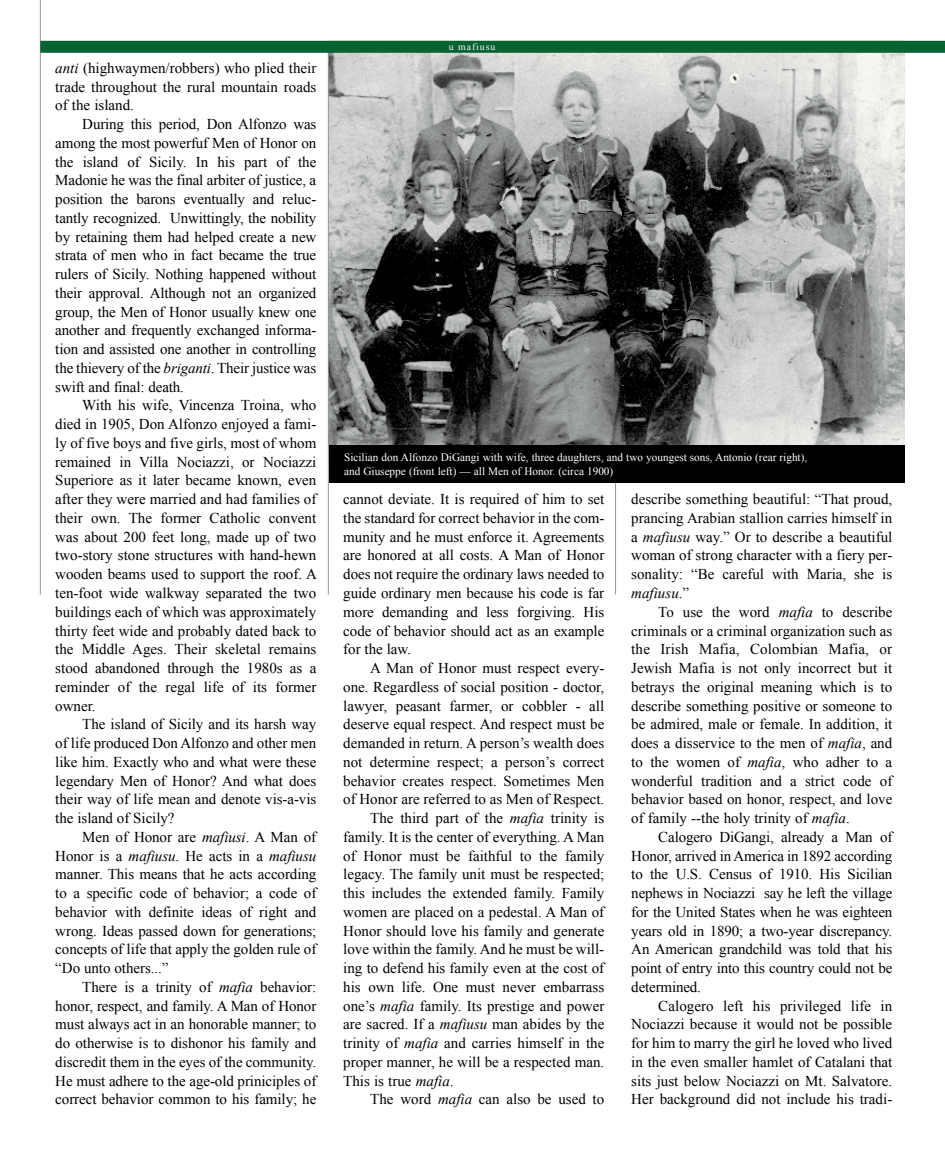
<style>
.page{position:relative;width:945px;height:1175px;background:#fff}
.page>*{position:absolute;margin:0;border:0;box-sizing:border-box;transform-origin:0 0}
.t1{font:15px/18.8px "Times New Roman";color:#000;text-align:justify}
.t2{font:11.25px/13.5px "Times New Roman";color:#fff}
.t3{font:9.75px "Times New Roman";letter-spacing:.1em;color:#fff}
.s1{font-style:italic}
</style>
<div class="page">
<hr style="left:615px;top:41px;width:1px;height:553px;background:#939598">
<hr style="left:40px;top:0;width:1px;height:594px;background:#939598">
<img style="left:329px;top:53px;width:575px;height:392px">
<div style="left:329px;top:445px;width:575px;height:38px;background:#000"></div>
<hr style="left:328px;top:41px;width:1px;height:553px;background:#939598">
<div style="left:40px;top:41px;width:905px;height:12px;background:#006330"></div>
<p class="t1" style="left:55px;top:58px;width:263px"><span class="s1">anti</span> (highwaymen/robbers) who plied their trade throughout the rural mountain roads of the island.</p>
<p class="t1" style="left:55px;top:114px;width:263px;text-indent:27px">During this period, Don Alfonzo was among the most powerfuf Men of Honor on the island of Sicily. In his part of the Madonie he was the final arbiter of justice, a position the barons eventually and reluc&shy;tantly recognized. Unwittingly, the nobility by retaining them had helped create a new strata of men who in fact became the true rulers of Sicily. Nothing happened without their approval. Although not an organized group, the Men of Honor usually knew one another and frequently exchanged informa&shy;tion and assisted one another in controlling the thievery of the <span class="s1">briganti</span>. Their justice was swift and final: death.</p>
<p class="t1" style="left:55px;top:396px;width:263px;text-indent:27px">With his wife, Vincenza Troina, who died in 1905, Don Alfonzo enjoyed a fami&shy;ly of five boys and five girls, most of whom remained in Villa Nociazzi, or Nociazzi Superiore as it later became known, even after they were married and had families of their own. The former Catholic convent was about 200 feet long, made up of two two-story stone structures with hand-hewn wooden beams used to support the roof. A ten-foot wide walkway separated the two buildings each of which was approximately thirty feet wide and probably dated back to the Middle Ages. Their skeletal remains stood abandoned through the 1980s as a reminder of the regal life of its former owner.</p>
<p class="t1" style="left:55px;top:714px;width:263px;text-indent:27px">The island of Sicily and its harsh way of life produced Don Alfonzo and other men like him. Exactly who and what were these legendary Men of Honor? And what does their way of life mean and denote vis-a-vis the island of Sicily?</p>
<p class="t1" style="left:55px;top:827px;width:263px;text-indent:27px">Men of Honor are <span class="s1">mafiusi</span>. A Man of Honor is a <span class="s1">mafiusu</span>. He acts in a <span class="s1">mafiusu </span>manner. This means that he acts according to a specific code of behavior; a code of behavior with definite ideas of right and wrong. Ideas passed down for generations; concepts of life that apply the golden rule of “Do unto others...”</p>
<p class="t1" style="left:55px;top:977px;width:263px;text-indent:27px">There is a trinity of <span class="s1">mafia</span> behavior: honor, respect, and family. A Man of Honor must always act in an honorable manner; to do otherwise is to dishonor his family and discredit them in the eyes of the community.<br>He must adhere to the age-old priniciples of correct behavior common to his family; he</p>
<p class="t3" style="left:449px;top:40px;width:48px">u mafiusu</p>
<p class="t2" style="left:344px;top:450px;width:465px">Sicilian don Alfonzo DiGangi with wife, three daughters, and two youngest sons, Antonio (rear right), and Giuseppe (front left) — all Men of Honor. (circa 1900)</p>
<p class="t1" style="left:343px;top:489px;width:263px">cannot deviate. It is required of him to set the standard for correct behavior in the com&shy;munity and he must enforce it. Agreements are honored at all costs. A Man of Honor does not require the ordinary laws needed to guide ordinary men because his code is far more demanding and less forgiving. His code of behavior should act as an example for the law.</p>
<p class="t1" style="left:370px;top:658px;width:235px">A Man of Honor must respect every-</p>
<p class="t1" style="left:343px;top:677px;width:262px">one. Regardless of social position - doctor,</p>
<p class="t1" style="left:343px;top:696px;width:262px">lawyer, peasant farmer, or cobbler - all</p>
<p class="t1" style="left:343px;top:714px;width:263px">deserve equal respect. And respect must be</p>
<p class="t1" style="left:343px;top:733px;width:263px">demanded in return. A person’s wealth does</p>
<p class="t1" style="left:343px;top:752px;width:263px">not determine respect; a person’s correct</p>
<p class="t1" style="left:343px;top:771px;width:262px">behavior creates respect. Sometimes Men</p>
<p class="t1" style="left:343px;top:789px;width:263px">of Honor are referred to as Men of Respect.</p>
<p class="t1" style="left:370px;top:808px;width:236px">The third part of the <span class="s1">mafia</span> trinity is</p>
<p class="t1" style="left:343px;top:827px;width:262px">family. It is the center of everything. A Man</p>
<p class="t1" style="left:343px;top:846px;width:263px">of Honor must be faithful to the family</p>
<p class="t1" style="left:343px;top:864px;width:263px">legacy. The family unit must be respected;</p>
<p class="t1" style="left:343px;top:883px;width:262px">this includes the extended family. Family</p>
<p class="t1" style="left:343px;top:902px;width:262px">women are placed on a pedestal. A Man of</p>
<p class="t1" style="left:343px;top:921px;width:263px">Honor should love his family and generate</p>
<p class="t1" style="left:343px;top:939px;width:262px">love within the family. And he must be will-</p>
<p class="t1" style="left:343px;top:958px;width:262px">ing to defend his family even at the cost of</p>
<p class="t1" style="left:343px;top:977px;width:263px">his own life. One must never embarrass</p>
<p class="t1" style="left:343px;top:996px;width:262px">one’s <span class="s1">mafia</span> family. Its prestige and power</p>
<p class="t1" style="left:343px;top:1014px;width:263px">are sacred. If a <span class="s1">mafiusu</span> man abides by the</p>
<p class="t1" style="left:343px;top:1033px;width:263px">trinity of <span class="s1">mafia</span> and carries himself in the</p>
<p class="t1" style="left:343px;top:1052px;width:263px">proper manner, he will be a respected man.</p>
<p class="t1" style="left:343px;top:1071px;width:112px">This is true <span class="s1">mafia</span>.</p>
<p class="t1" style="left:370px;top:1089px;width:235px">The word <span class="s1">mafia</span> can also be used to</p>
<p class="t1" style="left:631px;top:489px;width:262px">describe something beautiful: “That proud, prancing Arabian stallion carries himself in a <span class="s1">mafiusu</span> way.” Or to describe a beautiful woman of strong character with a fiery per&shy;sonality: “Be careful with Maria, she is <span class="s1">mafiusu</span>.”</p>
<p class="t1" style="left:631px;top:602px;width:263px;text-indent:27px">To use the word <span class="s1">mafia</span> to describe criminals or a criminal organization such as the Irish Mafia, Colombian Mafia, or Jewish Mafia is not only incorrect but it betrays the original meaning which is to describe something positive or someone to be admired, male or female. In addition, it does a disservice to the men of <span class="s1">mafia</span>, and to the women of <span class="s1">mafia</span>, who adher to a wonderful tradition and a strict code of behavior based on honor, respect, and love of family --the holy trinity of <span class="s1">mafia</span>.</p>
<p class="t1" style="left:631px;top:827px;width:263px;text-indent:27px">Calogero DiGangi, already a Man of Honor, arrived in America in 1892 according to the U.S. Census of 1910. His Sicilian nephews in Nociazzi say he left the village for the United States when he was eighteen years old in 1890; a two-year discrepancy.<br>An American grandchild was told that his point of entry into this country could not be determined.</p>
<p class="t1" style="left:631px;top:996px;width:263px;text-indent:27px">Calogero left his privileged life in Nociazzi because it would not be possible for him to marry the girl he loved who lived in the even smaller hamlet of Catalani that sits just below Nociazzi on Mt. Salvatore.<br>Her background did not include his tradi-</p>
</div>
